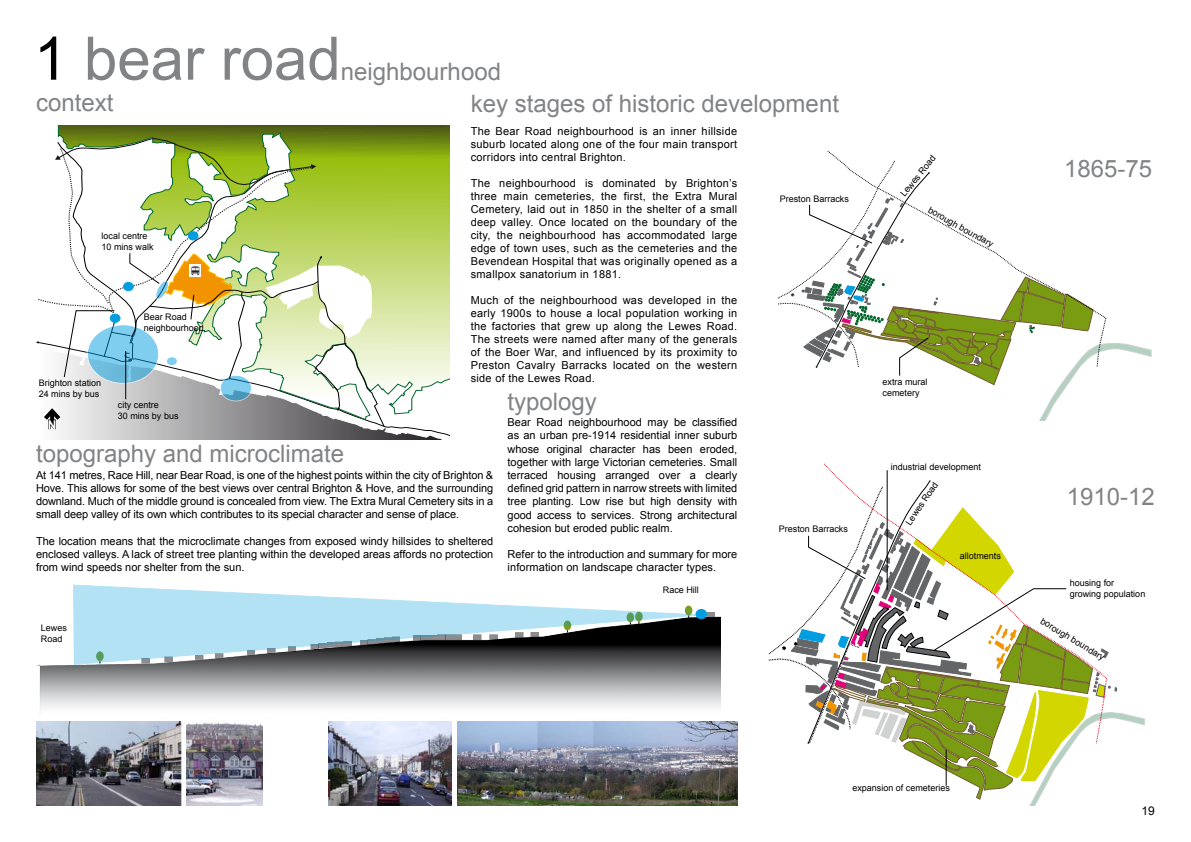
<style>
.page{position:relative;width:1191px;height:842px;background:#fff}
.page>*{position:absolute;margin:0;border:0;box-sizing:border-box;transform-origin:0 0}
.t1{font:60px "Arial";color:#828385}
.t2{font:24px "Arial";color:#828385}
.t3{font:12px "Arial";color:#000}
.t4{font:700 12px "Arial";color:#fff}
.t5{font:11px/13px "Arial";letter-spacing:.005em;color:#000;text-align:justify}
.t6{font:9px/10.8px "Arial";color:#000}
.s1{color:#000}
</style>
<div class="page">
<svg style="left:58px;top:125px;width:391px;height:13px;background:#586b16"></svg>
<img style="left:36px;top:616px;width:684px;height:93px">
<svg style="left:707px;top:612px;width:7px;height:5px"></svg>
<div style="left:696px;top:609px;width:10px;height:10px;background:#009ee0;border-radius:50%"></div>
<div style="left:695px;top:609px;width:12px;height:10px;border:1px solid #009ee0;border-radius:50%"></div>
<svg style="left:73px;top:585px;width:628px;height:80px"></svg>
<img style="left:458px;top:721px;width:279px;height:85px">
<img style="left:36px;top:721px;width:226px;height:85px">
<img style="left:329px;top:721px;width:122px;height:85px">
<svg style="left:777px;top:159px;width:374px;height:261px"></svg>
<hr style="left:887px;top:470px;width:1px;height:120px;background:#000">
<svg style="left:768px;top:480px;width:376px;height:326px"></svg>
<svg style="left:36px;top:138px;width:413px;height:301px"></svg>
<h1 class="t1" style="left:34px;top:19px;width:308px"><span class="s1">1</span> bear road</h1>
<h2 class="t2" style="left:341px;top:56px;width:162px">neighbourhood</h2>
<h2 class="t2" style="left:36px;top:87px;width:79px">context</h2>
<h2 class="t2" style="left:471px;top:88px;width:370px">key stages of historic development</h2>
<p class="t5" style="left:471px;top:125px;width:268px">The Bear Road neighbourhood is an inner hillside suburb located along one of the four main transport corridors into central Brighton.</p>
<p class="t5" style="left:471px;top:177px;width:268px">The neighbourhood is dominated by Brighton’s three main cemeteries, the first, the Extra Mural Cemetery, laid out in 1850 in the shelter of a small deep valley. Once located on the boundary of the city, the neighbourhood has accommodated large edge of town uses, such as the cemeteries and the Bevendean Hospital that was originally opened as a smallpox sanatorium in 1881.</p>
<p class="t5" style="left:471px;top:294px;width:268px">Much of the neighbourhood was developed in the early 1900s to house a local population working in the factories that grew up along the Lewes Road.<br>The streets were named after many of the generals of the Boer War, and influenced by its proximity to Preston Cavalry Barracks located on the western side of the Lewes Road.</p>
<p class="t6" style="left:102px;top:231px;width:54px">local centre<br>10 mins walk</p>
<p class="t6" style="left:144px;top:312px;width:62px">Bear Road neighbourhood</p>
<p class="t6" style="left:39px;top:378px;width:64px">Brighton station<br>24 mins by bus</p>
<h2 class="t2" style="left:507px;top:386px;width:91px">typology</h2>
<p class="t5" style="left:507px;top:416px;width:231px">Bear Road neighbourhood may be classified as an urban pre-1914 residential inner suburb whose original character has been eroded, together with large Victorian cemeteries. Small terraced housing arranged over a clearly defined grid pattern in narrow streets with limited tree planting. Low rise but high density with good access to services. Strong architectural cohesion but eroded public realm.</p>
<p class="t5" style="left:507px;top:548px;width:231px">Refer to the introduction and summary for more information on landscape character types.</p>
<p class="t6" style="left:118px;top:399px;width:62px">city centre<br>30 mins by bus</p>
<p class="t4" style="left:48px;top:416px;width:10px">N</p>
<h2 class="t2" style="left:36px;top:438px;width:310px">topography and microclimate</h2>
<p class="t5" style="left:36px;top:468px;width:459px">At 141 metres, Race Hill, near Bear Road, is one of the highest points within the city of Brighton &amp; Hove. This allows for some of the best views over central Brighton &amp; Hove, and the surrounding downland. Much of the middle ground is concealed from view. The Extra Mural Cemetery sits in a small deep valley of its own which contributes to its special character and sense of place.</p>
<p class="t5" style="left:36px;top:534px;width:459px">The location means that the microclimate changes from exposed windy hillsides to sheltered enclosed valleys. A lack of street tree planting within the developed areas affords no protection from wind speeds nor shelter from the sun.</p>
<p class="t6" style="left:41px;top:622px;width:28px">Lewes<br>Road</p>
<p class="t6" style="left:663px;top:585px;width:37px">Race Hill</p>
<p class="t6" style="left:780px;top:194px;width:71px">Preston Barracks</p>
<p class="t6" style="left:779px;top:523px;width:71px">Preston Barracks</p>
<p class="t6" style="left:898px;top:192px;width:52px;rotate:-51deg">Lewes Road</p>
<p class="t6" style="left:931px;top:205px;width:75px;rotate:29deg">borough boundary</p>
<p class="t6" style="left:882px;top:377px;width:47px">extra mural cemetery</p>
<p class="t6" style="left:890px;top:461px;width:92px">industrial development</p>
<p class="t6" style="left:903px;top:521px;width:52px;rotate:-56deg">Lewes Road</p>
<p class="t6" style="left:960px;top:550px;width:43px">allotments</p>
<h2 class="t2" style="left:1064px;top:153px;width:90px">1865-75</h2>
<h2 class="t2" style="left:1066px;top:481px;width:90px">1910-12</h2>
<p class="t6" style="left:1069px;top:578px;width:77px">housing for growing population</p>
<p class="t6" style="left:1044px;top:616px;width:75px;rotate:31deg">borough boundary</p>
<p class="t6" style="left:852px;top:783px;width:99px">expansion of cemeteries</p>
<p class="t3" style="left:1141px;top:803px;width:15px">19</p>
</div>
